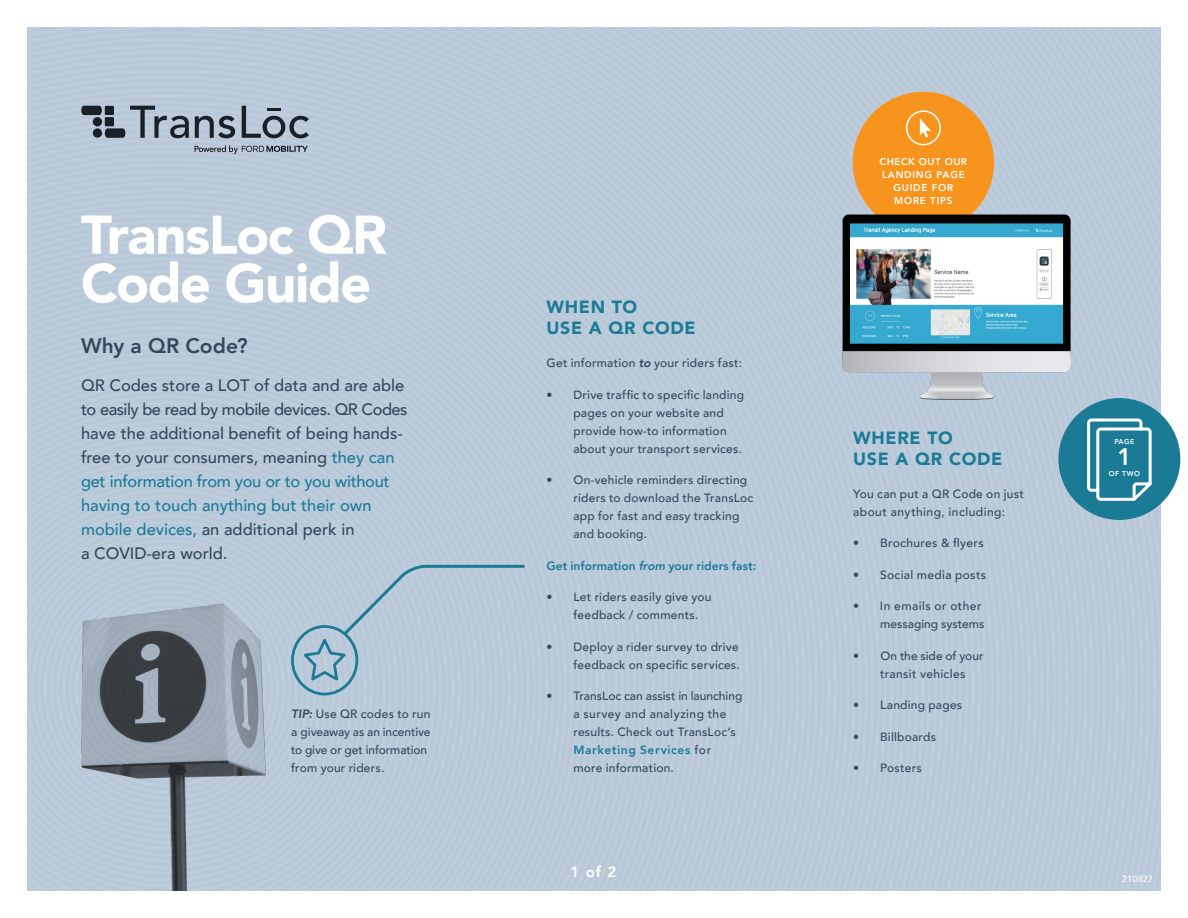
<style>
.page{position:relative;width:1188px;height:918px;background:#fff}
.page>*{position:absolute;margin:0;border:0;box-sizing:border-box;transform-origin:0 0}
.t1{font:900 54px/48.4px "Avenir";letter-spacing:-.025em;color:#fff}
.t2{font:800 23.85px "Avenir";color:#fff}
.t3{font:800 21px "Avenir";letter-spacing:.005em;color:#30495c}
.t4{font:900 17.7px/21px "Avenir";letter-spacing:.04em;color:#1b7b96}
.t5{font:500 16.5px/24px "Avenir";color:#30495c}
.t6{font:800 15px "Avenir";color:#fff}
.t7{font:500 12px/18px "Avenir";letter-spacing:.02em;color:#30495c}
.t8{font:500 12px/18px "Avenir";color:#30495c}
.t9{font:800 12px "Avenir";color:#1b7b96}
.t10{font:800 9.75px/13px "Avenir";letter-spacing:.075em;color:#fff;text-align:center}
.t11{font:500 9px "Avenir";letter-spacing:.02em;color:#fff}
.t12{font:800 7.05px "Avenir";letter-spacing:.075em;color:#fff}
.s1{color:#1b7b96}
.s2{font-weight:800;font-style:italic}
.s3{font-style:italic}
.s4{font-weight:800;color:#1b7b96}
</style>
<div class="page">
<div style="left:27px;top:27px;width:1134px;height:864px;background:#bbcada"></div>
<div style="left:853px;top:92px;width:141px;height:141px;background:#f7941d;border-radius:50%"></div>
<svg style="left:920px;top:118px;width:11px;height:20px"></svg>
<div style="left:906px;top:110px;width:35px;height:35px;border:2px solid #fff;border-radius:50%"></div>
<svg style="left:195px;top:116px;width:40px;height:22px"></svg>
<svg style="left:242px;top:106px;width:67px;height:32px;background:#8a97a3"></svg>
<svg style="left:81px;top:106px;width:108px;height:32px;background:#818d9a"></svg>
<svg style="left:195px;top:145px;width:113px;height:9px"></svg>
<div style="left:290px;top:563px;width:236px;height:134px;background:#bac9d9"></div>
<img style="left:27px;top:590px;width:273px;height:301px">
<div style="left:1058px;top:398px;width:122px;height:122px;background:#1b7b96;border-radius:50%"></div>
<svg style="left:1087px;top:418px;width:65px;height:83px"></svg>
<img style="left:843px;top:215px;width:227px;height:184px">
<h1 class="t1" style="left:81px;top:209px;width:307px">TransLoc QR<br>Code Guide</h1>
<h3 class="t3" style="left:81px;top:330px;width:168px">Why a QR Code?</h3>
<p class="t5" style="left:81px;top:372px;width:328px">QR Codes store a LOT of data and are able to easily be read by mobile devices. QR Codes have the additional benefit of being hands&shy;free to your consumers, meaning <span class="s1">they can get information from you or to you without having to touch anything but their own mobile devices,</span> an additional perk in<br>a COVID-era world.</p>
<p class="t8" style="left:291px;top:704px;width:141px"><span class="s2">TIP:</span> Use QR codes to run a giveaway as an incentive to give or get information from your riders.</p>
<h3 class="t4" style="left:546px;top:296px;width:151px">WHEN TO<br>USE A QR CODE</h3>
<p class="t7" style="left:546px;top:353px;width:197px">Get information <span class="s2">to</span> your riders fast:</p>
<p class="t7" style="left:573px;top:385px;width:172px;text-indent:-27px">• Drive traffic to specific landing pages on your website and provide how-to information about your transport services.</p>
<p class="t7" style="left:573px;top:470px;width:181px;text-indent:-27px">• On-vehicle reminders directing riders to download the TransLoc app for fast and easy tracking and booking.</p>
<p class="t9" style="left:546px;top:556px;width:211px">Get information <span class="s3">from</span> your riders fast:</p>
<p class="t7" style="left:573px;top:587px;width:139px;text-indent:-27px">• Let riders easily give you feedback / comments.</p>
<p class="t7" style="left:546px;top:637px;width:195px;text-align:right">• Deploy a rider survey to drive feedback on specific services.</p>
<p class="t7" style="left:573px;top:686px;width:170px;text-indent:-27px">• TransLoc can assist in launching a survey and analyzing the results. Check out TransLoc’s<br><span class="s4">Marketing Services</span> for more information.</p>
<p class="t6" style="left:570px;top:860px;width:47px">1 of 2</p>
<p class="t10" style="left:880px;top:155px;width:89px">CHECK OUT OUR<br>LANDING PAGE<br>GUIDE FOR<br>MORE TIPS</p>
<h3 class="t4" style="left:853px;top:427px;width:151px">WHERE TO<br>USE A QR CODE</h3>
<p class="t7" style="left:853px;top:484px;width:172px">You can put a QR Code on just about anything, including:</p>
<p class="t7" style="left:853px;top:533px;width:132px">• Brochures &amp; flyers</p>
<p class="t7" style="left:853px;top:565px;width:135px">• Social media posts</p>
<p class="t7" style="left:853px;top:596px;width:133px;text-align:right">• In emails or other messaging systems</p>
<p class="t7" style="left:880px;top:646px;width:105px;text-indent:-27px">• On the side of your transit vehicles</p>
<p class="t7" style="left:853px;top:695px;width:111px">• Landing pages</p>
<p class="t7" style="left:853px;top:727px;width:84px">• Billboards</p>
<p class="t7" style="left:853px;top:758px;width:70px">• Posters</p>
<p class="t12" style="left:1114px;top:436px;width:22px">PAGE</p>
<h2 class="t2" style="left:1117px;top:438px;width:16px">1</h2>
<p class="t12" style="left:1109px;top:468px;width:33px">OF TWO</p>
<p class="t11" style="left:1122px;top:871px;width:32px">210827</p>
</div>
